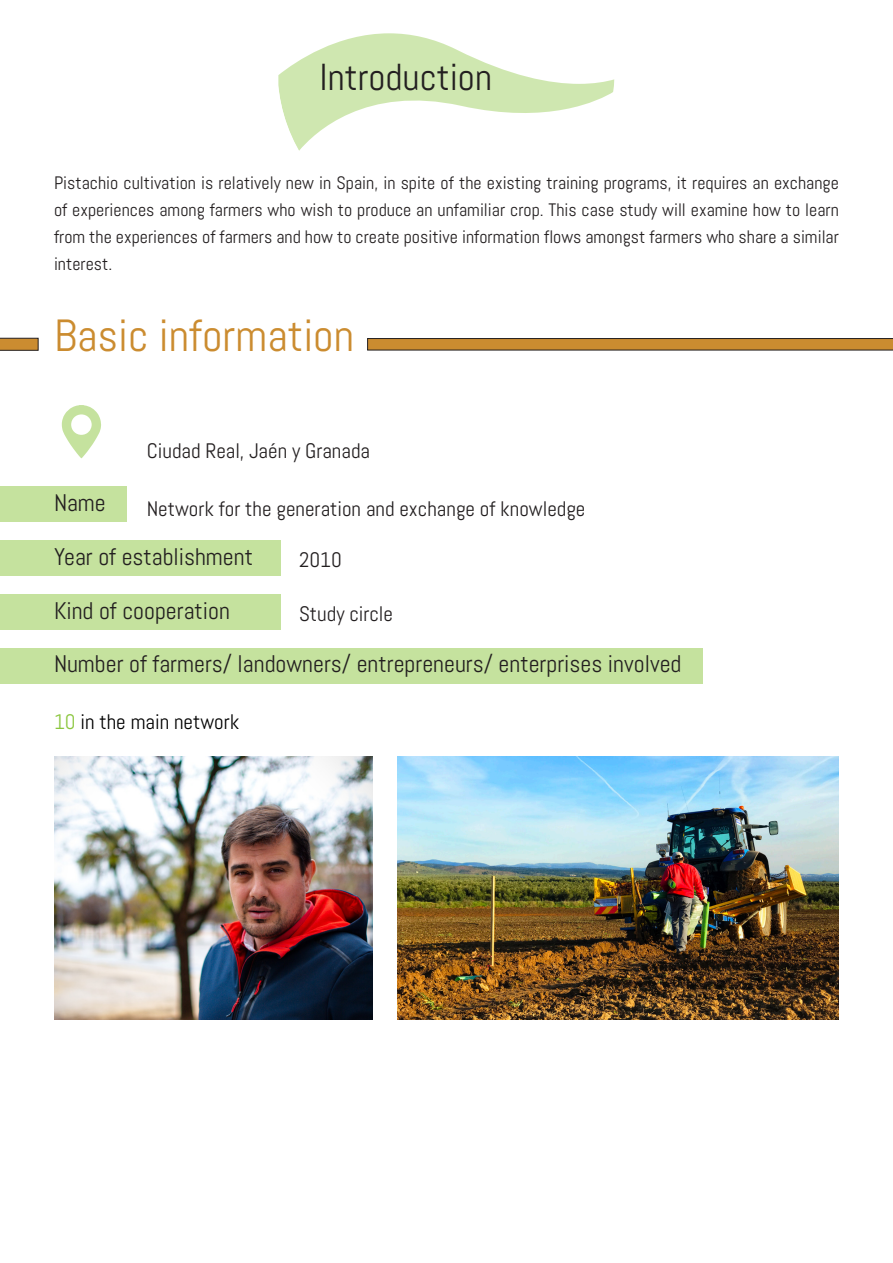
<style>
.page{position:relative;width:893px;height:1263px;background:#fff}
.page>*{position:absolute;margin:0;border:0;box-sizing:border-box;transform-origin:0 0}
.t1{font:45px "Abel";color:#cb8c30}
.t2{font:37.5px "Abel";color:#231f20}
.t3{font:24px "Abel";color:#231f20}
.t4{font:21px "Abel";color:#231f20}
.t5{font:21px "Abel";color:#000}
.t6{font:18px/27px "Abel";color:#231f20;text-align:justify}
.s1{color:#8bc63e}
</style>
<div class="page">
<svg style="left:278px;top:33px;width:337px;height:118px"></svg>
<svg style="left:367px;top:338px;width:526px;height:13px;background:#b27e34"></svg>
<svg style="left:0;top:337px;width:39px;height:14px"></svg>
<div style="left:0;top:486px;width:127px;height:36px;background:#c5e29e"></div>
<div style="left:0;top:540px;width:281px;height:36px;background:#c5e29e"></div>
<div style="left:0;top:594px;width:281px;height:36px;background:#c5e29e"></div>
<div style="left:0;top:648px;width:703px;height:36px;background:#c5e29e"></div>
<svg style="left:62px;top:405px;width:39px;height:53px"></svg>
<img style="left:54px;top:756px;width:318px;height:264px">
<img style="left:398px;top:756px;width:441px;height:264px">
<p class="t2" style="left:319px;top:53px;width:174px">Introduction</p>
<p class="t6" style="left:54px;top:169px;width:786px">Pistachio cultivation is relatively new in Spain, in spite of the existing training programs, it requires an exchange of experiences among farmers who wish to produce an unfamiliar crop. This case study will examine how to learn from the experiences of farmers and how to create positive information flows amongst farmers who share a similar interest.</p>
<p class="t1" style="left:54px;top:307px;width:302px">Basic information</p>
<p class="t4" style="left:147px;top:438px;width:225px">Ciudad Real, Jaén y Granada</p>
<p class="t3" style="left:54px;top:487px;width:53px">Name</p>
<p class="t3" style="left:54px;top:541px;width:201px">Year of establishment</p>
<p class="t3" style="left:54px;top:596px;width:178px">Kind of cooperation</p>
<p class="t3" style="left:54px;top:648px;width:629px">Number of farmers/ landowners/ entrepreneurs/ enterprises involved</p>
<p class="t4" style="left:147px;top:495px;width:440px">Network for the generation and exchange of knowledge</p>
<p class="t4" style="left:299px;top:546px;width:44px">2010</p>
<p class="t4" style="left:299px;top:600px;width:96px">Study circle</p>
<p class="t5" style="left:54px;top:708px;width:187px"><span class="s1">10</span> in the main network</p>
</div>
